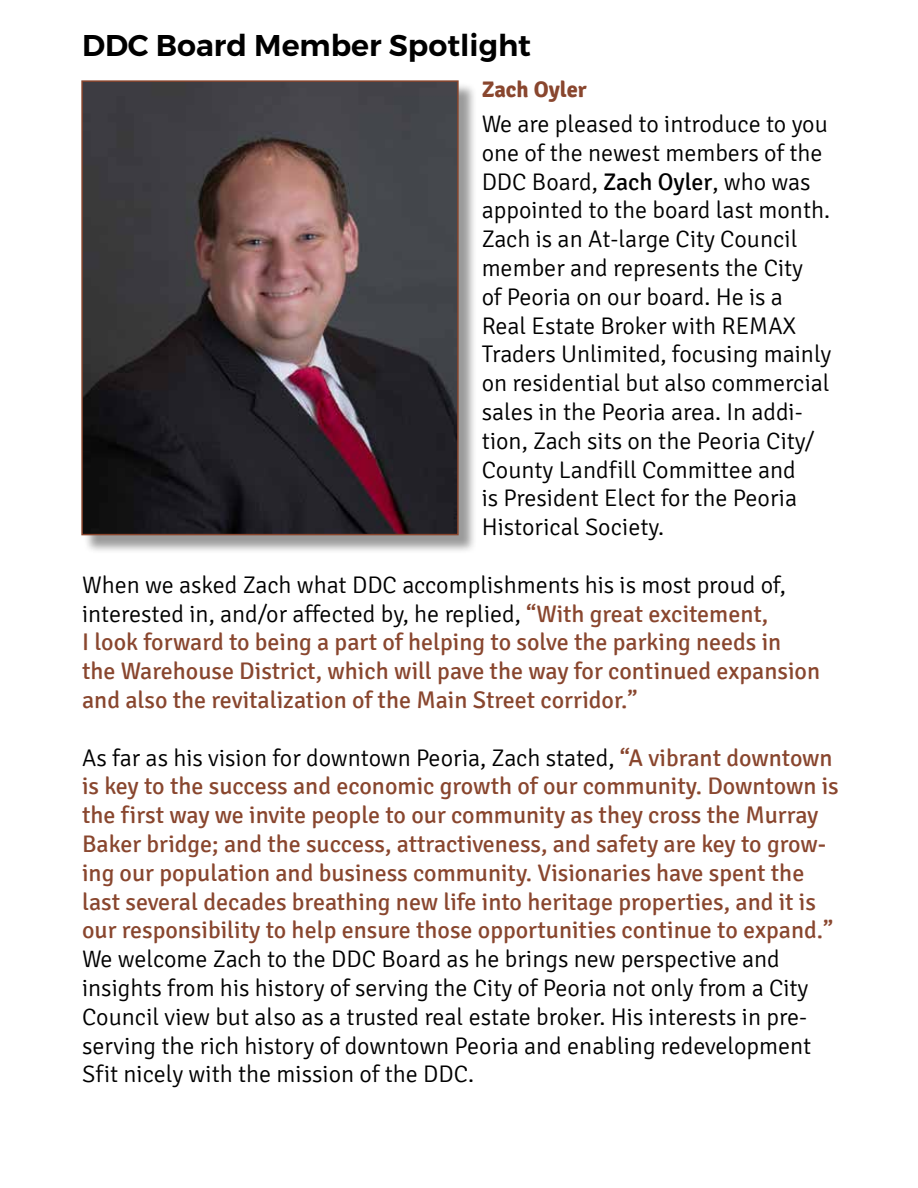
<style>
.page{position:relative;width:918px;height:1188px;background:#fff}
.page>*{position:absolute;margin:0;border:0;box-sizing:border-box;transform-origin:0 0}
.t1{font:600 30px "Montserrat";color:#000}
.t2{font:24px/28.8px "Signika";color:#89462e}
.t3{font:300 24px/28.8px "Signika";color:#000}
.t4{font:700 22.5px "Signika";color:#89462e}
.s1{font-weight:400}
.s2{font-weight:300;color:#000}
</style>
<div class="page">
<div style="left:84px;top:83px;width:393px;height:471px;background:#000;opacity:.4"></div>
<img style="left:84px;top:83px;width:372px;height:449px">
<div style="left:81px;top:80px;width:378px;height:455px;border:2px solid #89462e"></div>
<p class="t1" style="left:82px;top:27px;width:451px">DDC Board Member Spotlight</p>
<p class="t4" style="left:482px;top:75px;width:107px">Zach Oyler</p>
<p class="t3" style="left:482px;top:110px;width:351px">We are pleased to introduce to you one of the newest members of the<br>DDC Board, <span class="s1">Zach Oyler</span>, who was appointed to the board last month.<br>Zach is an At-large City Council member and represents the City<br>of Peoria on our board. He is a<br>Real Estate Broker with REMAX<br>Traders Unlimited, focusing mainly on residential but also commercial sales in the Peoria area. In addi&shy;tion, Zach sits on the Peoria City/<br>County Landfill Committee and<br>is President Elect for the Peoria<br>Historical Society.</p>
<p class="t2" style="left:82px;top:571px;width:740px"><span class="s2">When we asked Zach what DDC accomplishments his is most proud of, interested in, and/or affected by, he replied,</span> “With great excitement,<br>I look forward to being a part of helping to solve the parking needs in the Warehouse District, which will pave the way for continued expansion and also the revitalization of the Main Street corridor.”</p>
<p class="t2" style="left:82px;top:744px;width:758px"><span class="s2">As far as his vision for downtown Peoria, Zach stated,</span> “A vibrant downtown is key to the success and economic growth of our community. Downtown is the first way we invite people to our community as they cross the Murray Baker bridge; and the success, attractiveness, and safety are key to grow&shy;ing our population and business community. Visionaries have spent the last several decades breathing new life into heritage properties, and it is our responsibility to help ensure those opportunities continue to expand.”</p>
<p class="t3" style="left:82px;top:945px;width:731px">We welcome Zach to the DDC Board as he brings new perspective and insights from his history of serving the City of Peoria not only from a City Council view but also as a trusted real estate broker. His interests in pre&shy;serving the rich history of downtown Peoria and enabling redevelopment Sfit nicely with the mission of the DDC.</p>
</div>
